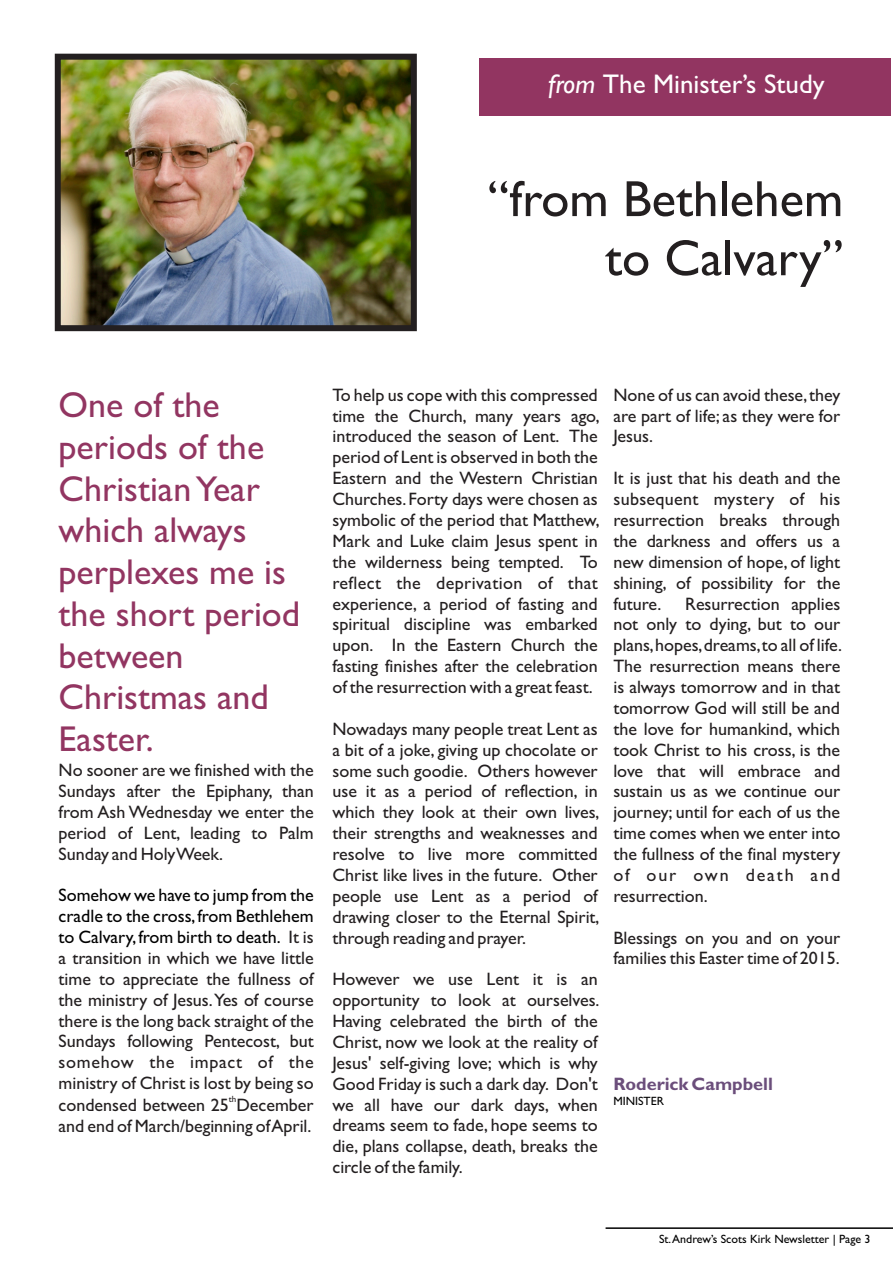
<style>
.page{position:relative;width:893px;height:1263px;background:#fff}
.page>*{position:absolute;margin:0;border:0;box-sizing:border-box;transform-origin:0 0}
.t1{font:51px/59.1px "Gill Sans";color:#231f20;text-align:right}
.t2{font:36px/41.7px "Gill Sans";color:#923561}
.t3{font:27px "Gill Sans";color:#fff}
.t4{font:18px/20.9px "Gill Sans";color:#231f20;text-align:justify}
.t5{font:18px/20.9px "Gill Sans";color:#000}
.t6{font:700 18px "Gill Sans";color:#6b4e7b}
.t7{font:12px "Gill Sans";color:#000}
.t8{font:9px "Gill Sans";color:#231f20}
.s1{font-style:italic}
.s2{color:#000}
</style>
<div class="page">
<img style="left:62px;top:61px;width:348px;height:263px">
<div style="left:55px;top:54px;width:362px;height:277px;border:6px solid #231f20"></div>
<div style="left:479px;top:58px;width:411px;height:57px;background:#923561"></div>
<hr style="left:606px;top:1227px;width:287px;height:2px;background:#000">
<h3 class="t3" style="left:548px;top:75px;width:278px"><span class="s1">from</span> The Minister’s Study</h3>
<h1 class="t1" style="left:488px;top:175px;width:357px">“from Bethlehem to Calvary”</h1>
<h2 class="t2" style="left:59px;top:388px;width:243px">One of the periods of the<br>Christian Year which always perplexes me is the short period between<br>Christmas and<br>Easter.</h2>
<p class="t4" style="left:59px;top:761px;width:257px">No sooner are we finished with the Sundays after the Epiphany, than from Ash Wednesday we enter the period of Lent, leading to Palm Sunday and Holy Week.</p>
<p class="t5" style="left:59px;top:887px;width:257px">Somehow we have to jump from the cradle to the cross,from Bethlehem</p>
<p class="t4" style="left:59px;top:928px;width:257px"><span class="s2">to Calvary,from birth to death.</span> It is a transition in which we have little time to appreciate the fullness of the ministry of Jesus.Yes of course there is the long back straight of the Sundays following Pentecost, but somehow the impact of the ministry of Christ is lost by being so</p>
<p class="t8" style="left:229px;top:1095px;width:9px">th</p>
<p class="t4" style="left:59px;top:1096px;width:257px">condensed between 25 December and end of March/beginning of April.</p>
<p class="t4" style="left:332px;top:386px;width:269px">To help us cope with this compressed time the Church, many years ago, introduced the season of Lent. The period of Lent is observed in both the Eastern and the Western Christian Churches. Forty days were chosen as symbolic of the period that Matthew, Mark and Luke claim Jesus spent in the wilderness being tempted. To reflect the deprivation of that experience, a period of fasting and spiritual discipline was embarked upon. In the Eastern Church the fasting finishes after the celebration of the resurrection with a great feast.</p>
<p class="t4" style="left:332px;top:720px;width:269px">Nowadays many people treat Lent as a bit of a joke, giving up chocolate or some such goodie. Others however use it as a period of reflection, in which they look at their own lives, their strengths and weaknesses and resolve to live more committed Christ like lives in the future. Other people use Lent as a period of drawing closer to the Eternal Spirit, through reading and prayer.</p>
<p class="t4" style="left:332px;top:971px;width:269px">However we use Lent it is an opportunity to look at ourselves.<br>Having celebrated the birth of the Christ, now we look at the reality of Jesus' self-giving love; which is why Good Friday is such a dark day. Don't we all have our dark days, when dreams seem to fade, hope seems to die, plans collapse, death, breaks the circle of the family.</p>
<p class="t4" style="left:613px;top:386px;width:228px">None of us can avoid these,they are part of life; as they were for Jesus.</p>
<p class="t4" style="left:613px;top:470px;width:228px">It is just that his death and the subsequent mystery of his resurrection breaks through the darkness and offers us a new dimension of hope, of light shining, of possibility for the future.</p>
<p class="t4" style="left:613px;top:595px;width:230px;text-indent:72px">Resurrection applies not only to dying, but to our plans,hopes,dreams,to all of life.<br>The resurrection means there is always tomorrow and in that tomorrow God will still be and the love for humankind, which took Christ to his cross, is the love that will embrace and sustain us as we continue our journey; until for each of us the time comes when we enter into the fullness of the final mystery of our own death and resurrection.</p>
<p class="t4" style="left:613px;top:929px;width:228px">Blessings on you and on your families this Easter time of 2015.</p>
<p class="t6" style="left:613px;top:1077px;width:161px">Roderick Campbell</p>
<p class="t7" style="left:613px;top:1097px;width:52px">MINISTER</p>
<p class="t7" style="left:659px;top:1235px;width:213px">St.Andrew’s Scots Kirk Newsletter | Page 3</p>
</div>
